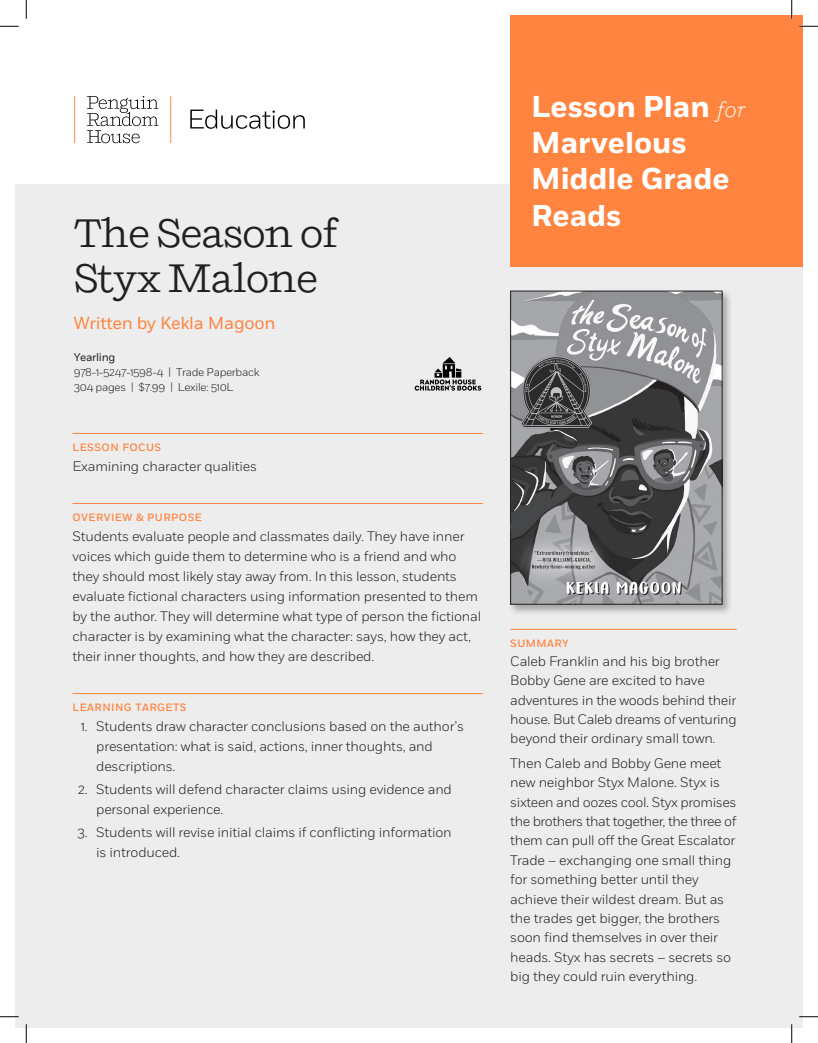
<style>
.page{position:relative;width:818px;height:1043px;background:#fff}
.page>*{position:absolute;margin:0;border:0;box-sizing:border-box;transform-origin:0 0}
.Book_Title{font:40px/45px "Shift";letter-spacing:-.035em;color:#231f20}
.t1{font:700 30px/36.2px "Fort";color:#fff}
.Author{font:17.5px "Fort";letter-spacing:-.015em;color:#ff8440}
.Section_Body_-_Style{font:300 13.75px/19.4px "Fort";letter-spacing:-.015em;color:#231f20}
.Section_Body_Numbers{font:300 13.75px/20px "Fort";letter-spacing:-.015em;color:#231f20}
.Specs{font:300 11.25px/15px "Fort";letter-spacing:-.03em;color:#231f20}
.Section_Header{font:500 10.62px "Fort";letter-spacing:.04em;color:#ff8440}
.s1{font-weight:400}
.s2{font-family:"Shift";font-weight:300;font-style:italic;font-size:21.25px}
</style>
<div class="page">
<div style="left:15px;top:185px;width:787px;height:843px;background:#ededed"></div>
<div style="left:510px;top:15px;width:292px;height:252px;background:#ff8440"></div>
<svg style="left:87px;top:96px;width:72px;height:47px"></svg>
<svg style="left:74px;top:96px;width:1px;height:47px"></svg>
<svg style="left:170px;top:96px;width:1px;height:47px"></svg>
<svg style="left:190px;top:110px;width:115px;height:19px"></svg>
<div style="left:508px;top:289px;width:225px;height:326px;background:#231f20;opacity:.35"></div>
<img style="left:512px;top:293px;width:208px;height:309px">
<div style="left:510px;top:291px;width:212px;height:313px;border:1px solid #231f20"></div>
<svg style="left:414px;top:357px;width:67px;height:33px"></svg>
<hr style="left:72px;top:433px;width:411px;height:1px;background:#ff8440">
<hr style="left:72px;top:503px;width:411px;height:1px;background:#ff8440">
<hr style="left:72px;top:693px;width:411px;height:1px;background:#ff8440">
<hr style="left:510px;top:629px;width:226px;height:1px;background:#ff8440">
<svg style="left:0;top:25px;width:19px;height:2px"></svg>
<svg style="left:799px;top:25px;width:19px;height:2px"></svg>
<svg style="left:0;top:1016px;width:19px;height:1px"></svg>
<svg style="left:799px;top:1015px;width:19px;height:2px"></svg>
<svg style="left:25px;top:0;width:2px;height:19px"></svg>
<svg style="left:25px;top:1024px;width:2px;height:18px"></svg>
<svg style="left:791px;top:0;width:1px;height:19px"></svg>
<svg style="left:791px;top:1024px;width:1px;height:18px"></svg>
<p class="Book_Title" style="left:74px;top:211px;width:265px">The Season of<br>Styx Malone</p>
<p class="Author" style="left:74px;top:312px;width:203px">Written by Kekla Magoon</p>
<p class="Specs" style="left:74px;top:349px;width:187px"><span class="s1">Yearling<br></span>978-1-5247-1598-4 | Trade Paperback<br>304 pages | $7.99 | Lexile: 510L</p>
<p class="Section_Header" style="left:72px;top:440px;width:90px">LESSON FOCUS</p>
<p class="Section_Body_-_Style" style="left:72px;top:456px;width:186px">Examining character qualities</p>
<p class="Section_Header" style="left:72px;top:510px;width:131px">OVERVIEW &amp; PURPOSE</p>
<p class="Section_Body_-_Style" style="left:72px;top:526px;width:410px;line-height:20px">Students evaluate people and classmates daily. They have inner voices which guide them to determine who is a friend and who they should most likely stay away from. In this lesson, students evaluate fictional characters using information presented to them by the author. They will determine what type of person the fictional character is by examining what the character: says, how they act, their inner thoughts, and how they are described.</p>
<p class="Section_Header" style="left:72px;top:700px;width:115px">LEARNING TARGETS</p>
<p class="Section_Body_Numbers" style="left:96px;top:716px;width:369px;text-indent:-15px">1. Students draw character conclusions based on the author’s presentation: what is said, actions, inner thoughts, and descriptions.</p>
<p class="Section_Body_Numbers" style="left:96px;top:779px;width:357px;text-indent:-18px">2. Students will defend character claims using evidence and personal experience.</p>
<p class="Section_Body_Numbers" style="left:96px;top:822px;width:357px;text-indent:-19px">3. Students will revise initial claims if conflicting information is introduced.</p>
<h2 class="t1" style="left:531px;top:89px;width:216px">Lesson Plan <span class="s2">for<br></span>Marvelous<br>Middle Grade<br>Reads</h2>
<p class="Section_Header" style="left:510px;top:636px;width:60px">SUMMARY</p>
<p class="Section_Body_-_Style" style="left:510px;top:651px;width:228px">Caleb Franklin and his big brother Bobby Gene are excited to have adventures in the woods behind their house. But Caleb dreams of venturing beyond their ordinary small town.</p>
<p class="Section_Body_-_Style" style="left:510px;top:753px;width:228px">Then Caleb and Bobby Gene meet new neighbor Styx Malone. Styx is sixteen and oozes cool. Styx promises the brothers that together, the three of them can pull off the Great Escalator Trade – exchanging one small thing for something better until they achieve their wildest dream. But as the trades get bigger, the brothers soon find themselves in over their heads. Styx has secrets – secrets so big they could ruin everything.</p>
</div>
